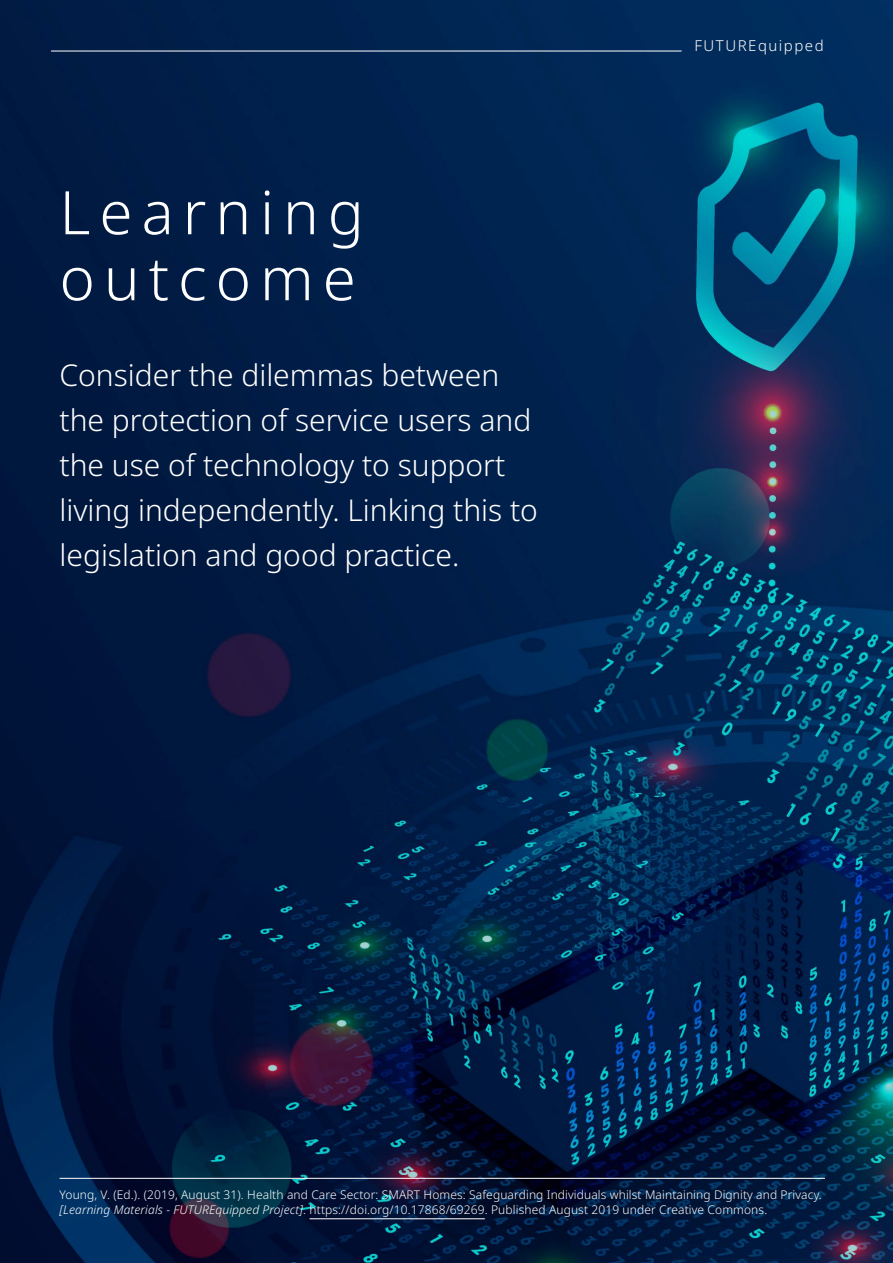
<style>
.page{position:relative;width:893px;height:1263px;background:#fff}
.page>*{position:absolute;margin:0;border:0;box-sizing:border-box;transform-origin:0 0}
.t1{font:300 60px/66px "Noto Sans";letter-spacing:.15em;color:#fff}
.t2{font:300 30px/45px "Noto Sans";color:#fff}
.t3{font:300 15px "Noto Sans";letter-spacing:.1em;color:#fff}
.t4{font:300 12px/15px "Noto Sans";letter-spacing:.01em;color:#fff}
.s1{font-style:italic}
</style>
<div class="page">
<img style="left:0;top:0;width:893px;height:1263px">
<hr style="left:51px;top:51px;width:631px;height:1px;background:#fff">
<hr style="left:60px;top:1178px;width:765px;height:1px;background:#fff">
<hr style="left:309px;top:1218px;width:176px;height:1px;background:#fff">
<h1 class="t1" style="left:60px;top:181px;width:306px">Learning outcome</h1>
<h2 class="t2" style="left:60px;top:353px;width:480px">Consider the dilemmas between the protection of service users and the use of technology to support living independently. Linking this to legislation and good practice.</h2>
<p class="t3" style="left:694px;top:35px;width:131px">FUTUREquipped</p>
<p class="t4" style="left:60px;top:1188px;width:764px">Young, V. (Ed.). (2019, August 31). Health and Care Sector: SMART Homes: Safeguarding Individuals whilst Maintaining Dignity and Privacy. <span class="s1">[Learning Materials - FUTUREquipped Project]</span>. https://doi.org/10.17868/69269. Published August 2019 under Creative Commons.</p>
</div>
